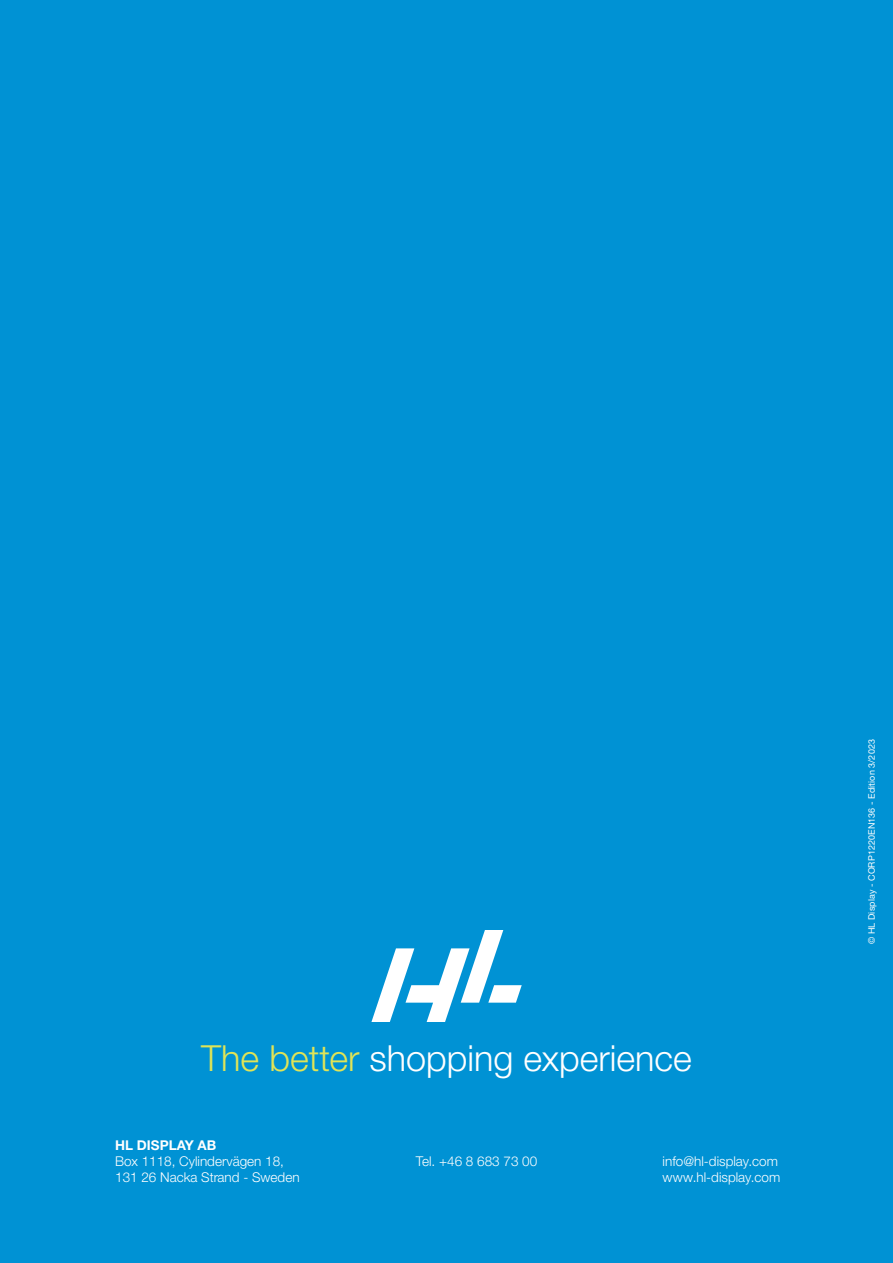
<style>
.page{position:relative;width:893px;height:1263px;background:#0092d4}
.page>*{position:absolute;margin:0;border:0;box-sizing:border-box;transform-origin:0 0}
.t1{font:300 36px "Helvetica Neue LTW1 G";color:#fff}
.t2{font:300 13.5px/16.2px "Helvetica Neue LTW1 G";color:#fff}
.t3{font:700 13.5px "Helvetica Neue LTW1 G";color:#fff}
.t4{font:9px "Helvetica Neue LTW1 G";letter-spacing:.01em;color:#fff}
.s1{color:#e0e457}
</style>
<div class="page">
<svg style="left:371px;top:930px;width:151px;height:92px"></svg>
<h1 class="t1" style="left:201px;top:1036px;width:492px"><span class="s1">The better</span> shopping experience</h1>
<p class="t3" style="left:115px;top:1136px;width:103px">HL DISPLAY AB</p>
<p class="t2" style="left:115px;top:1153px;width:186px">Box 1118, Cylindervägen 18,<br>131 26 Nacka Strand - Sweden</p>
<p class="t2" style="left:416px;top:1153px;width:123px">Tel. +46 8 683 73 00</p>
<p class="t2" style="left:663px;top:1153px;width:119px">info@hl-display.com www.hl-display.com</p>
<p class="t4" style="left:866px;top:944px;width:206px;rotate:-90deg">© HL Display - CORP1220EN136 - Edition 3/2023</p>
</div>
